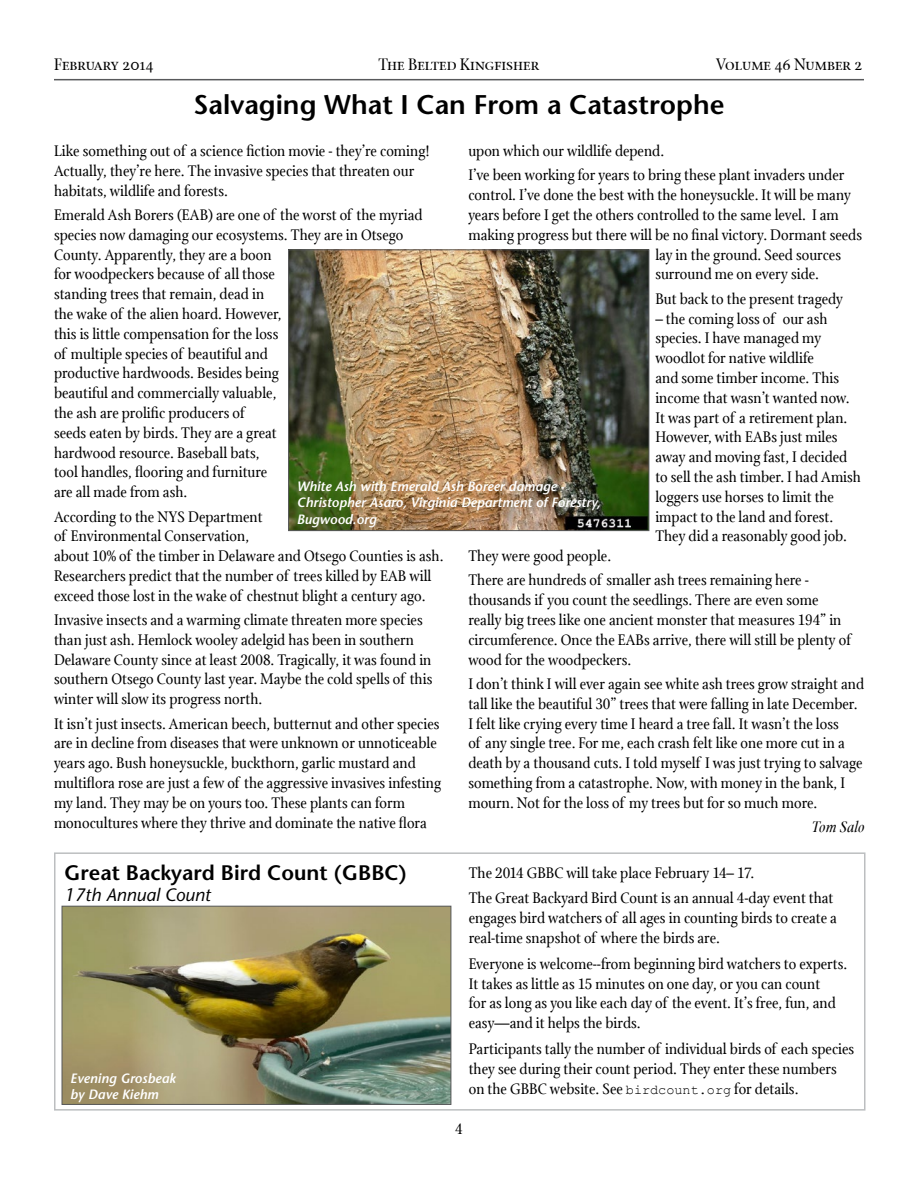
<style>
.page{position:relative;width:918px;height:1188px;background:#fff}
.page>*{position:absolute;margin:0;border:0;box-sizing:border-box;transform-origin:0 0}
.t1{font:600 27px "Stone Sans";color:#000}
.t2{font:600 21px "Stone Sans";color:#000}
.t3{font:18px "Stone Print SC";color:#000}
.t4{font:italic 18px "Stone Sans";color:#000}
.t5{font:16.5px/19.8px "Stone Print";color:#000}
.t6{font:italic 16.5px "Stone Print";color:#000}
.t7{font:italic 600 13.5px/16.2px "Stone Sans";color:#fff}
.s1{font-family:"Courier New";font-size:13.5px}
</style>
<div class="page">
<hr style="left:54px;top:79px;width:810px;height:1px;background:#58595b">
<div style="left:54px;top:852px;width:812px;height:259px;border:2px solid #bcbec0"></div>
<img style="left:64px;top:908px;width:385px;height:195px">
<div style="left:62px;top:906px;width:389px;height:199px;border:1px solid #58595b"></div>
<img style="left:290px;top:251px;width:357px;height:278px">
<div style="left:288px;top:249px;width:361px;height:282px;border:1px solid #58595b"></div>
<p class="t3" style="left:54px;top:54px;width:101px">February 2014</p>
<p class="t3" style="left:379px;top:54px;width:162px">The Belted Kingfisher</p>
<p class="t3" style="left:716px;top:54px;width:148px">Volume 46 Number 2</p>
<h1 class="t1" style="left:194px;top:88px;width:532px">Salvaging What I Can From a Catastrophe</h1>
<p class="t5" style="left:54px;top:141px;width:377px">Like something out of a science fiction movie - they’re coming!<br>Actually, they’re here. The invasive species that threaten our habitats, wildlife and forests.</p>
<p class="t5" style="left:54px;top:205px;width:370px">Emerald Ash Borers (EAB) are one of the worst of the myriad species now damaging our ecosystems. They are in Otsego County. Apparently, they are a boon<br>for woodpeckers because of all those<br>standing trees that remain, dead in<br>the wake of the alien hoard. However,<br>this is little compensation for the loss<br>of multiple species of beautiful and<br>productive hardwoods. Besides being<br>beautiful and commercially valuable,<br>the ash are prolific producers of<br>seeds eaten by birds. They are a great<br>hardwood resource. Baseball bats,<br>tool handles, flooring and furniture<br>are all made from ash.</p>
<p class="t5" style="left:54px;top:507px;width:391px">According to the NYS Department<br>of Environmental Conservation,<br>about 10% of the timber in Delaware and Otsego Counties is ash.<br>Researchers predict that the number of trees killed by EAB will exceed those lost in the wake of chestnut blight a century ago.</p>
<p class="t5" style="left:54px;top:610px;width:380px">Invasive insects and a warming climate threaten more species than just ash. Hemlock wooley adelgid has been in southern Delaware County since at least 2008. Tragically, it was found in southern Otsego County last year. Maybe the cold spells of this winter will slow its progress north.</p>
<p class="t5" style="left:54px;top:714px;width:389px">It isn’t just insects. American beech, butternut and other species are in decline from diseases that were unknown or unnoticeable years ago. Bush honeysuckle, buckthorn, garlic mustard and multiflora rose are just a few of the aggressive invasives infesting my land. They may be on yours too. These plants can form monocultures where they thrive and dominate the native flora</p>
<p class="t5" style="left:468px;top:139px;width:378px;line-height:24.3px">upon which our wildlife depend.<br>I’ve been working for years to bring these plant invaders under</p>
<p class="t5" style="left:468px;top:185px;width:384px">control. I’ve done the best with the honeysuckle. It will be many</p>
<p class="t5" style="left:468px;top:205px;width:372px">years before I get the others controlled to the same level. I am</p>
<p class="t5" style="left:468px;top:225px;width:395px">making progress but there will be no final victory. Dormant seeds</p>
<p class="t5" style="left:655px;top:245px;width:187px">lay in the ground. Seed sources</p>
<p class="t5" style="left:655px;top:264px;width:165px">surround me on every side.</p>
<p class="t5" style="left:655px;top:289px;width:189px">But back to the present tragedy</p>
<p class="t5" style="left:655px;top:309px;width:207px">– the coming loss of our ash species. I have managed my woodlot for native wildlife<br>and some timber income. This income that wasn’t wanted now.<br>It was part of a retirement plan.<br>However, with EABs just miles away and moving fast, I decided to sell the ash timber. I had Amish loggers use horses to limit the impact to the land and forest.<br>They did a reasonably good job.</p>
<p class="t5" style="left:468px;top:544px;width:342px;line-height:24.3px">They were good people.<br>There are hundreds of smaller ash trees remaining here -</p>
<p class="t5" style="left:468px;top:590px;width:384px">thousands if you count the seedlings. There are even some really big trees like one ancient monster that measures 194” in circumference. Once the EABs arrive, there will still be plenty of wood for the woodpeckers.</p>
<p class="t5" style="left:468px;top:674px;width:397px">I don’t think I will ever again see white ash trees grow straight and tall like the beautiful 30” trees that were falling in late December.<br>I felt like crying every time I heard a tree fall. It wasn’t the loss<br>of any single tree. For me, each crash felt like one more cut in a death by a thousand cuts. I told myself I was just trying to salvage something from a catastrophe. Now, with money in the bank, I mourn. Not for the loss of my trees but for so much more.</p>
<p class="t6" style="left:812px;top:817px;width:55px">Tom Salo</p>
<p class="t7" style="left:297px;top:478px;width:305px">White Ash with Emerald Ash Boreer damage -<br>Christopher Asaro, Virginia Department of Forestry,<br>Bugwood.org</p>
<p class="t2" style="left:64px;top:859px;width:344px">Great Backyard Bird Count (GBBC)</p>
<p class="t4" style="left:64px;top:884px;width:148px">17th Annual Count</p>
<p class="t7" style="left:70px;top:1070px;width:107px">Evening Grosbeak by Dave Kiehm</p>
<p class="t5" style="left:469px;top:860px;width:366px;line-height:25.8px">The 2014 GBBC will take place February 14– 17.<br>The Great Backyard Bird Count is an annual 4-day event that</p>
<p class="t5" style="left:469px;top:908px;width:370px">engages bird watchers of all ages in counting birds to create a real-time snapshot of where the birds are.</p>
<p class="t5" style="left:469px;top:954px;width:380px">Everyone is welcome--from beginning bird watchers to experts.<br>It takes as little as 15 minutes on one day, or you can count<br>for as long as you like each day of the event. It’s free, fun, and easy—and it helps the birds.</p>
<p class="t5" style="left:469px;top:1039px;width:387px">Participants tally the number of individual birds of each species they see during their count period. They enter these numbers on the GBBC website. See <span class="s1">birdcount.org</span> for details.</p>
<p class="t5" style="left:455px;top:1119px;width:9px">4</p>
</div>
